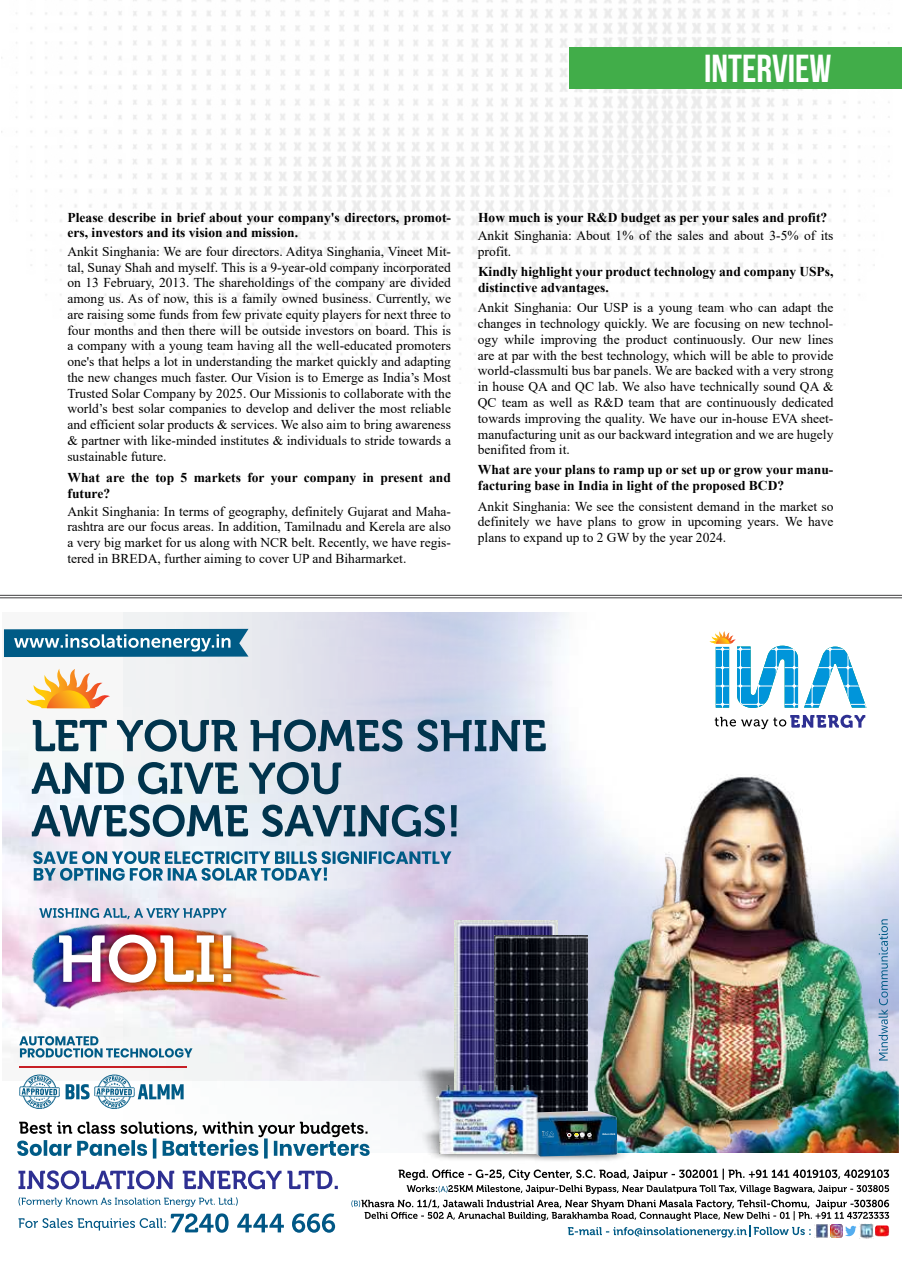
<style>
.page{position:relative;width:902px;height:1268px;background:#fff}
.page>*{position:absolute;margin:0;border:0;box-sizing:border-box;transform-origin:0 0}
.t1{font:39px "Bebas Neue";color:#fff}
.t2{font:13.5px/15.8px "Times New Roman";color:#000;text-align:justify}
.t3{font:700 13.5px/15.8px "Times New Roman";color:#000}
</style>
<div class="page">
<img style="left:16px;top:0;width:874px;height:383px">
<div style="left:569px;top:47px;width:332px;height:42px;background:#41ad49"></div>
<img style="left:2px;top:629px;width:121px;height:439px">
<img style="left:123px;top:613px;width:775px;height:539px">
<img style="left:578px;top:774px;width:311px;height:286px">
<img style="left:628px;top:1050px;width:270px;height:102px">
<img style="left:647px;top:1083px;width:213px;height:69px">
<svg style="left:4px;top:628px;width:244px;height:29px;background:#357c9e"></svg>
<svg style="left:709px;top:631px;width:157px;height:76px"></svg>
<svg style="left:714px;top:714px;width:151px;height:15px"></svg>
<svg style="left:32px;top:719px;width:513px;height:117px"></svg>
<img style="left:379px;top:1060px;width:268px;height:101px">
<img style="left:454px;top:919px;width:103px;height:166px">
<img style="left:494px;top:935px;width:94px;height:175px">
<img style="left:521px;top:1110px;width:96px;height:46px">
<div style="left:585px;top:1132px;width:8px;height:7px;border:1px solid #000;border-radius:50%"></div>
<svg style="left:565px;top:1129px;width:26px;height:15px"></svg>
<svg style="left:539px;top:1121px;width:20px;height:20px"></svg>
<svg style="left:599px;top:1119px;width:18px;height:21px"></svg>
<img style="left:436px;top:1085px;width:103px;height:68px">
<svg style="left:878px;top:919px;width:9px;height:141px"></svg>
<svg style="left:351px;top:1199px;width:538px;height:38px"></svg>
<svg style="left:398px;top:1168px;width:491px;height:25px"></svg>
<svg style="left:33px;top:851px;width:418px;height:29px;background:#9db8cf"></svg>
<svg style="left:26px;top:668px;width:84px;height:40px"></svg>
<img style="left:4px;top:867px;width:325px;height:164px">
<svg style="left:39px;top:907px;width:187px;height:12px;background:#a1b9ce"></svg>
<div style="left:52px;top:927px;width:186px;height:62px;background:#000;opacity:.49"></div>
<img style="left:59px;top:934px;width:172px;height:48px">
<svg style="left:19px;top:1074px;width:41px;height:34px"></svg>
<svg style="left:66px;top:1074px;width:118px;height:34px"></svg>
<hr style="left:19px;top:1065px;width:168px;height:2px;background:#c71f25">
<svg style="left:19px;top:1035px;width:173px;height:22px"></svg>
<svg style="left:17px;top:1121px;width:352px;height:37px"></svg>
<svg style="left:18px;top:1170px;width:320px;height:19px"></svg>
<svg style="left:18px;top:1197px;width:317px;height:36px"></svg>
<hr style="left:0;top:595px;width:901px;height:1px;background:#414042">
<hr style="left:0;top:597px;width:901px;height:1px;background:#414042">
<h1 class="t1" style="left:704px;top:47px;width:129px">INTERVIEW</h1>
<p class="t3" style="left:68px;top:209px;width:385px">Please describe in brief about your company's directors, promot&shy;ers, investors and its vision and mission.</p>
<p class="t2" style="left:67px;top:243px;width:385px">Ankit Singhania: We are four directors. Aditya Singhania, Vineet Mit&shy;tal, Sunay Shah and myself. This is a 9-year-old company incorporated on 13 February, 2013. The shareholdings of the company are divided among us. As of now, this is a family owned business. Currently, we are raising some funds from few private equity players for next three to four months and then there will be outside investors on board. This is a company with a young team having all the well-educated promoters one's that helps a lot in understanding the market quickly and adapting the new changes much faster. Our Vision is to Emerge as India’s Most Trusted Solar Company by 2025. Our Missionis to collaborate with the world’s best solar companies to develop and deliver the most reliable and efficient solar products &amp; services. We also aim to bring awareness &amp; partner with like-minded institutes &amp; individuals to stride towards a sustainable future.</p>
<p class="t3" style="left:68px;top:469px;width:385px">What are the top 5 markets for your company in present and future?</p>
<p class="t2" style="left:67px;top:502px;width:385px">Ankit Singhania: In terms of geography, definitely Gujarat and Maha&shy;rashtra are our focus areas. In addition, Tamilnadu and Kerela are also a very big market for us along with NCR belt. Recently, we have regis&shy;tered in BREDA, further aiming to cover UP and Biharmarket.</p>
<p class="t3" style="left:478px;top:209px;width:350px">How much is your R&amp;D budget as per your sales and profit?</p>
<p class="t2" style="left:478px;top:227px;width:357px">Ankit Singhania: About 1% of the sales and about 3-5% of its profit.</p>
<p class="t3" style="left:478px;top:263px;width:357px">Kindly highlight your product technology and company USPs, distinctive advantages.</p>
<p class="t2" style="left:478px;top:299px;width:357px">Ankit Singhania: Our USP is a young team who can adapt the changes in technology quickly. We are focusing on new technol&shy;ogy while improving the product continuously. Our new lines are at par with the best technology, which will be able to provide world-classmulti bus bar panels. We are backed with a very strong in house QA and QC lab. We also have technically sound QA &amp; QC team as well as R&amp;D team that are continuously dedicated towards improving the quality. We have our in-house EVA sheet&shy;manufacturing unit as our backward integration and we are hugely benifited from it.</p>
<p class="t3" style="left:478px;top:461px;width:357px">What are your plans to ramp up or set up or grow your manu&shy;facturing base in India in light of the proposed BCD?</p>
<p class="t2" style="left:478px;top:497px;width:357px">Ankit Singhania: We see the consistent demand in the market so definitely we have plans to grow in upcoming years. We have plans to expand up to 2 GW by the year 2024.</p>
</div>
